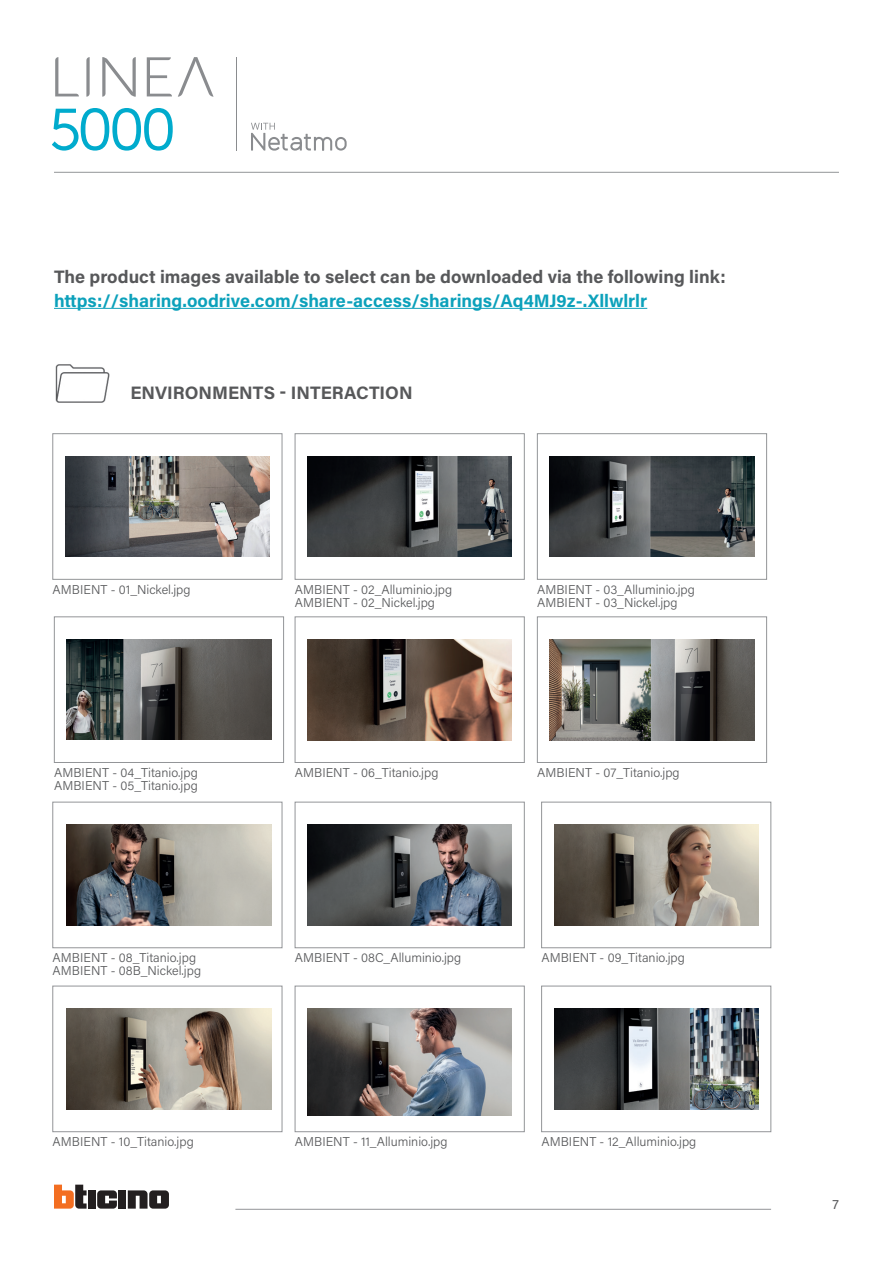
<style>
.page{position:relative;width:893px;height:1263px;background:#fff}
.page>*{position:absolute;margin:0;border:0;box-sizing:border-box;transform-origin:0 0}
.t1{font:700 18px "Acumin Pro";color:#57585a}
.t2{font:700 18px "Acumin Pro";color:#0ca1bb}
.t3{font:13.5px "Acumin Pro";color:#57585a}
.t4{font:300 12.75px/13.5px "Acumin Pro";color:#57585a}
</style>
<div class="page">
<hr style="left:54px;top:308px;width:593px;height:1px;background:#0ca1bb">
<hr style="left:54px;top:172px;width:785px;height:1px;background:#939598">
<hr style="left:235px;top:1209px;width:536px;height:1px;background:#939598">
<svg style="left:52px;top:108px;width:121px;height:43px"></svg>
<svg style="left:55px;top:57px;width:24px;height:39px"></svg>
<svg style="left:86px;top:57px;width:4px;height:40px"></svg>
<svg style="left:102px;top:57px;width:34px;height:40px"></svg>
<svg style="left:147px;top:57px;width:25px;height:39px"></svg>
<svg style="left:178px;top:57px;width:36px;height:40px"></svg>
<svg style="left:251px;top:123px;width:96px;height:28px"></svg>
<hr style="left:236px;top:57px;width:1px;height:94px;background:#8a8c8f">
<svg style="left:97px;top:1190px;width:20px;height:18px"></svg>
<div style="left:118px;top:1190px;width:8px;height:18px;background:#231f20"></div>
<div style="left:88px;top:1190px;width:8px;height:18px;background:#231f20"></div>
<svg style="left:54px;top:1184px;width:33px;height:24px"></svg>
<svg style="left:128px;top:1190px;width:41px;height:18px"></svg>
<img style="left:55px;top:364px;width:55px;height:39px">
<div style="left:53px;top:433px;width:229px;height:146px;border:1px solid #939598"></div>
<div style="left:537px;top:433px;width:230px;height:146px;border:1px solid #939598"></div>
<div style="left:53px;top:802px;width:229px;height:146px;border:1px solid #939598"></div>
<div style="left:53px;top:986px;width:229px;height:146px;border:1px solid #939598"></div>
<div style="left:295px;top:433px;width:230px;height:146px;border:1px solid #939598"></div>
<div style="left:295px;top:617px;width:230px;height:146px;border:1px solid #939598"></div>
<div style="left:54px;top:617px;width:230px;height:146px;border:1px solid #939598"></div>
<div style="left:537px;top:617px;width:230px;height:146px;border:1px solid #939598"></div>
<div style="left:295px;top:802px;width:230px;height:146px;border:1px solid #939598"></div>
<div style="left:295px;top:986px;width:230px;height:146px;border:1px solid #939598"></div>
<div style="left:541px;top:802px;width:230px;height:146px;border:1px solid #939598"></div>
<div style="left:541px;top:986px;width:230px;height:146px;border:1px solid #939598"></div>
<img style="left:65px;top:456px;width:204px;height:101px">
<img style="left:550px;top:456px;width:204px;height:101px">
<img style="left:308px;top:456px;width:204px;height:101px">
<img style="left:308px;top:639px;width:204px;height:101px">
<img style="left:67px;top:825px;width:204px;height:100px">
<img style="left:67px;top:1008px;width:204px;height:102px">
<img style="left:67px;top:639px;width:204px;height:101px">
<img style="left:550px;top:639px;width:204px;height:101px">
<img style="left:308px;top:825px;width:204px;height:100px">
<img style="left:308px;top:1008px;width:204px;height:108px">
<img style="left:554px;top:825px;width:204px;height:100px">
<img style="left:554px;top:1008px;width:204px;height:101px">
<h1 class="t1" style="left:54px;top:264px;width:673px">The product images available to select can be downloaded via the following link:</h1>
<h1 class="t2" style="left:54px;top:288px;width:595px">https://sharing.oodrive.com/share-access/sharings/Aq4MJ9z-.Xllwlrlr</h1>
<h1 class="t1" style="left:130px;top:380px;width:284px">ENVIRONMENTS - INTERACTION</h1>
<p class="t4" style="left:53px;top:582px;width:140px">AMBIENT - 01_Nickel.jpg</p>
<p class="t4" style="left:537px;top:582px;width:159px">AMBIENT - 03_Alluminio.jpg<br>AMBIENT - 03_Nickel.jpg</p>
<p class="t4" style="left:295px;top:582px;width:159px">AMBIENT - 02_Alluminio.jpg<br>AMBIENT - 02_Nickel.jpg</p>
<p class="t4" style="left:54px;top:765px;width:145px">AMBIENT - 04_Titanio.jpg</p>
<p class="t4" style="left:295px;top:765px;width:145px">AMBIENT - 06_Titanio.jpg</p>
<p class="t4" style="left:54px;top:778px;width:145px">AMBIENT - 05_Titanio.jpg</p>
<p class="t4" style="left:537px;top:765px;width:144px">AMBIENT - 07_Titanio.jpg</p>
<p class="t4" style="left:53px;top:950px;width:150px">AMBIENT - 08_Titanio.jpg<br>AMBIENT - 08B_Nickel.jpg</p>
<p class="t4" style="left:295px;top:950px;width:168px">AMBIENT - 08C_Alluminio.jpg</p>
<p class="t4" style="left:541px;top:950px;width:145px">AMBIENT - 09_Titanio.jpg</p>
<p class="t4" style="left:53px;top:1134px;width:143px">AMBIENT - 10_Titanio.jpg</p>
<p class="t4" style="left:295px;top:1134px;width:154px">AMBIENT - 11_Alluminio.jpg</p>
<p class="t4" style="left:541px;top:1134px;width:156px">AMBIENT - 12_Alluminio.jpg</p>
<p class="t3" style="left:832px;top:1195px;width:8px">7</p>
</div>
